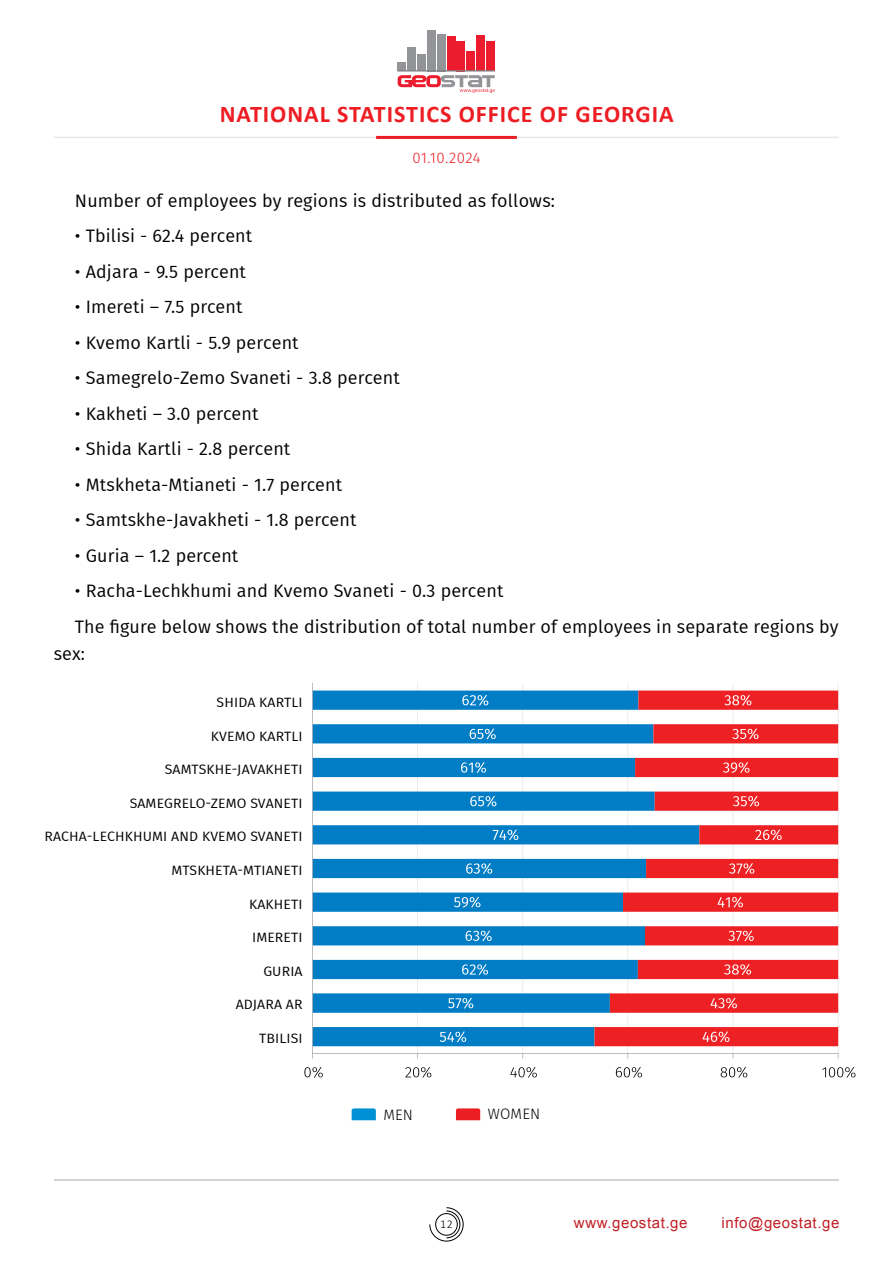
<style>
.page{position:relative;width:893px;height:1263px;background:#fff}
.page>*{position:absolute;margin:0;border:0;box-sizing:border-box;transform-origin:0 0}
.t1{font:700 24px "Calibri";letter-spacing:.04em;color:#ed1d24}
.t2{font:18px/35.5px "Fira GO";letter-spacing:.01em;color:#000}
.t3{font:15px "BPG Ingiri Arial";letter-spacing:.04em;color:#c12026}
.t4{font:300 15px "Fira GO";letter-spacing:.025em;color:#ed1d24}
.t5{font:300 15px "Fira GO";letter-spacing:.01em;color:#000}
.t6{font:13.5px "Fira GO";letter-spacing:.01em;color:#000;scale:1.04 1}
.t7{font:300 12px "Calibri";color:#000}
</style>
<div class="page">
<svg style="left:429px;top:1207px;width:35px;height:34px"></svg>
<hr style="left:54px;top:1179px;width:785px;height:1px;background:#a7a9ac">
<hr style="left:54px;top:137px;width:785px;height:1px;background:#e6e7e8">
<hr style="left:376px;top:136px;width:141px;height:3px;background:#ed1d24">
<div style="left:398px;top:62px;width:8px;height:9px;background:#929497"></div>
<div style="left:407px;top:47px;width:9px;height:24px;background:#929497"></div>
<div style="left:417px;top:55px;width:9px;height:16px;background:#929497"></div>
<div style="left:427px;top:30px;width:9px;height:41px;background:#929497"></div>
<div style="left:437px;top:34px;width:9px;height:37px;background:#929497"></div>
<div style="left:447px;top:36px;width:8px;height:35px;background:#ec1b2e"></div>
<div style="left:457px;top:41px;width:8px;height:30px;background:#ec1b2e"></div>
<div style="left:466px;top:51px;width:9px;height:20px;background:#ec1b2e"></div>
<div style="left:476px;top:36px;width:9px;height:35px;background:#ec1b2e"></div>
<div style="left:486px;top:42px;width:9px;height:29px;background:#ec1b2e"></div>
<hr style="left:398px;top:70px;width:97px;height:2px;background:#808184">
<svg style="left:398px;top:75px;width:97px;height:18px"></svg>
<hr style="left:838px;top:683px;width:1px;height:371px;background:#e5e6e7">
<hr style="left:733px;top:683px;width:1px;height:371px;background:#e5e6e7">
<hr style="left:627px;top:683px;width:1px;height:371px;background:#e5e6e7">
<hr style="left:522px;top:683px;width:1px;height:371px;background:#e5e6e7">
<hr style="left:417px;top:683px;width:1px;height:371px;background:#e5e6e7">
<svg style="left:313px;top:690px;width:281px;height:356px;fill:#007dc5"></svg>
<svg style="left:594px;top:690px;width:244px;height:356px"></svg>
<hr style="left:312px;top:1053px;width:526px;height:1px;background:#a8a8ac">
<hr style="left:312px;top:683px;width:1px;height:371px;background:#a8a8ac">
<svg style="left:440px;top:1031px;width:26px;height:11px"></svg>
<svg style="left:448px;top:998px;width:25px;height:11px"></svg>
<svg style="left:462px;top:964px;width:26px;height:11px"></svg>
<svg style="left:466px;top:930px;width:26px;height:11px"></svg>
<svg style="left:454px;top:897px;width:26px;height:11px"></svg>
<svg style="left:466px;top:863px;width:26px;height:11px"></svg>
<svg style="left:493px;top:829px;width:25px;height:11px"></svg>
<svg style="left:470px;top:796px;width:26px;height:11px"></svg>
<svg style="left:461px;top:762px;width:25px;height:11px"></svg>
<svg style="left:470px;top:728px;width:26px;height:11px"></svg>
<svg style="left:462px;top:695px;width:26px;height:11px"></svg>
<svg style="left:703px;top:1031px;width:26px;height:11px"></svg>
<svg style="left:711px;top:998px;width:26px;height:11px"></svg>
<svg style="left:724px;top:964px;width:27px;height:11px"></svg>
<svg style="left:728px;top:930px;width:26px;height:11px"></svg>
<svg style="left:718px;top:897px;width:25px;height:11px"></svg>
<svg style="left:729px;top:863px;width:25px;height:11px"></svg>
<svg style="left:755px;top:829px;width:27px;height:11px"></svg>
<svg style="left:733px;top:796px;width:26px;height:11px"></svg>
<svg style="left:723px;top:762px;width:26px;height:11px"></svg>
<svg style="left:732px;top:728px;width:26px;height:11px"></svg>
<svg style="left:724px;top:695px;width:27px;height:11px"></svg>
<svg style="left:304px;top:1067px;width:19px;height:11px"></svg>
<svg style="left:405px;top:1067px;width:26px;height:11px"></svg>
<svg style="left:510px;top:1067px;width:27px;height:11px"></svg>
<svg style="left:616px;top:1067px;width:26px;height:11px"></svg>
<svg style="left:721px;top:1067px;width:26px;height:11px"></svg>
<svg style="left:822px;top:1067px;width:33px;height:11px"></svg>
<svg style="left:352px;top:1108px;width:24px;height:12px"></svg>
<svg style="left:456px;top:1108px;width:24px;height:12px"></svg>
<h1 class="t1" style="left:220px;top:97px;width:455px">NATIONAL STATISTICS OFFICE OF GEORGIA</h1>
<p class="t4" style="left:412px;top:149px;width:70px">01.10.2024</p>
<p class="t2" style="left:75px;top:183px;width:482px">Number of employees by regions is distributed as follows:</p>
<p class="t2" style="left:75px;top:218px;width:179px">• Tbilisi - 62.4 percent</p>
<p class="t2" style="left:75px;top:254px;width:173px">• Adjara - 9.5 percent</p>
<p class="t2" style="left:75px;top:289px;width:169px">• Imereti – 7.5 prcent</p>
<p class="t2" style="left:75px;top:325px;width:225px">• Kvemo Kartli - 5.9 percent</p>
<p class="t2" style="left:75px;top:360px;width:326px">• Samegrelo-Zemo Svaneti - 3.8 percent</p>
<p class="t2" style="left:75px;top:396px;width:185px">• Kakheti – 3.0 percent</p>
<p class="t2" style="left:75px;top:431px;width:217px">• Shida Kartli - 2.8 percent</p>
<p class="t2" style="left:75px;top:467px;width:269px">• Mtskheta-Mtianeti - 1.7 percent</p>
<p class="t2" style="left:75px;top:502px;width:283px">• Samtskhe-Javakheti - 1.8 percent</p>
<p class="t2" style="left:75px;top:538px;width:165px">• Guria – 1.2 percent</p>
<p class="t2" style="left:75px;top:573px;width:765px">• Racha-Lechkhumi and Kvemo Svaneti - 0.3 percent<br>The figure below shows the distribution of total number of employees in separate regions by</p>
<p class="t2" style="left:54px;top:636px;width:33px">sex:</p>
<p class="t6" style="left:217px;top:694px;width:84px">SHIDA KARTLI</p>
<p class="t6" style="left:211px;top:728px;width:90px">KVEMO KARTLI</p>
<p class="t6" style="left:165px;top:762px;width:134px">SAMTSKHE-JAVAKHETI</p>
<p class="t6" style="left:130px;top:795px;width:168px">SAMEGRELO-ZEMO SVANETI</p>
<p class="t6" style="left:45px;top:829px;width:250px">RACHA-LECHKHUMI AND KVEMO SVANETI</p>
<p class="t6" style="left:172px;top:862px;width:127px">MTSKHETA-MTIANETI</p>
<p class="t6" style="left:249px;top:896px;width:53px">KAKHETI</p>
<p class="t6" style="left:252px;top:930px;width:50px">IMERETI</p>
<p class="t6" style="left:263px;top:963px;width:39px">GURIA</p>
<p class="t6" style="left:236px;top:997px;width:66px">ADJARA AR</p>
<p class="t6" style="left:259px;top:1030px;width:43px">TBILISI</p>
<p class="t5" style="left:383px;top:1105px;width:31px">MEN</p>
<p class="t5" style="left:488px;top:1105px;width:54px">WOMEN</p>
<p class="t7" style="left:440px;top:1217px;width:14px">12</p>
<p class="t3" style="left:574px;top:1213px;width:115px">www.geostat.ge</p>
<p class="t3" style="left:722px;top:1213px;width:119px">info@geostat.ge</p>
</div>
